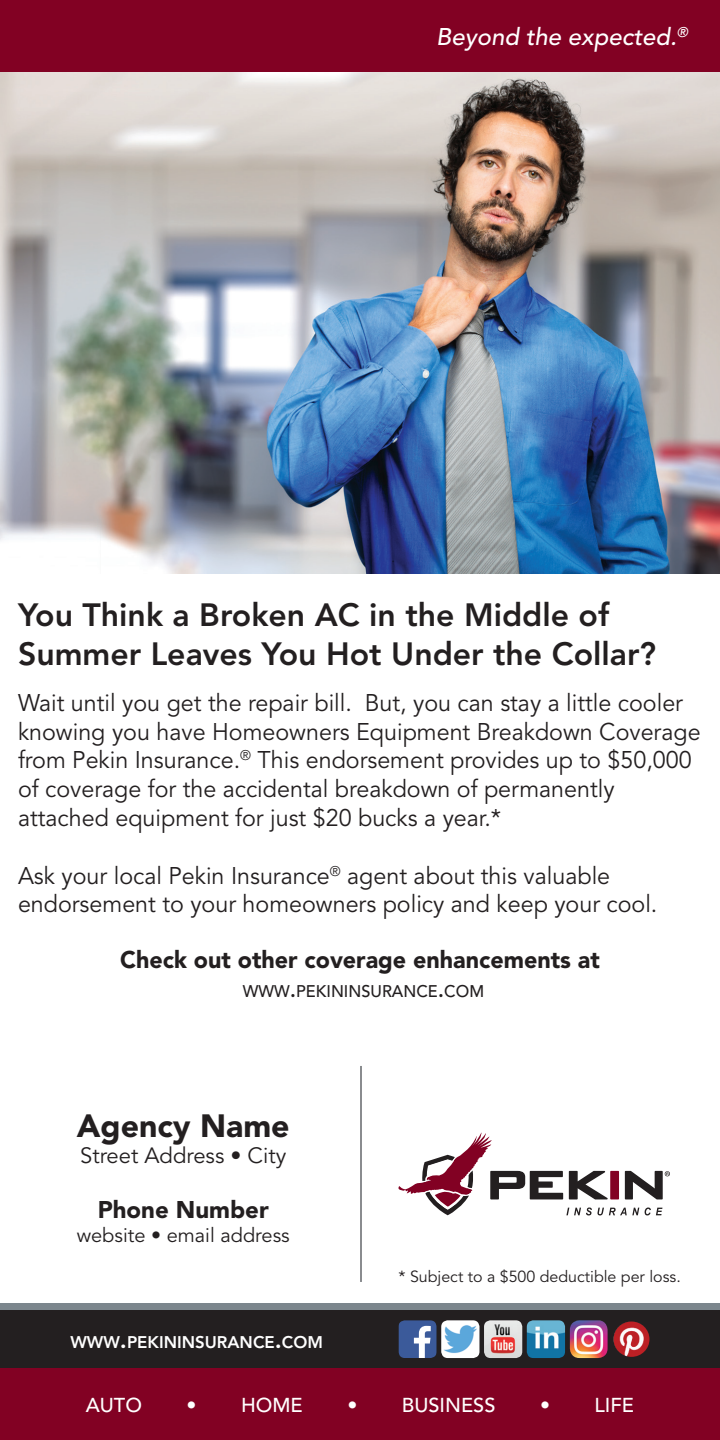
<style>
.page{position:relative;width:720px;height:1440px;background:#fff}
.page>*{position:absolute;margin:0;border:0;box-sizing:border-box;transform-origin:0 0}
.t1{font:800 32px/38.4px "Avenir LT Std";color:#231f20}
.t2{font:900 32px "Avenir LT Std";color:#231f20}
.t3{font:24px/28.8px "Avenir LT Std";color:#231f20}
.t4{font:900 24px "Avenir LT Std";color:#231f20}
.t5{font:italic 500 24px "Avenir LT Std";color:#fff}
.t6{font:22px "Avenir LT Std";color:#231f20}
.t7{font:500 20px "Avenir LT Std";color:#fff}
.t8{font:20px "Avenir LT Std";color:#231f20}
.t9{font:800 16.8px "Avenir LT Std";color:#fff}
.t10{font:500 16.8px "Avenir LT Std";color:#231f20}
.t11{font:16px "Avenir LT Std";color:#231f20}
.s1{font-size:24px}
</style>
<div class="page">
<div style="left:0;top:1303px;width:720px;height:7px;background:#7c868d"></div>
<div style="left:0;top:1368px;width:720px;height:72px;background:#820123"></div>
<div style="left:0;top:1310px;width:720px;height:58px;background:#231f20"></div>
<svg style="left:398px;top:1320px;width:39px;height:38px"></svg>
<img style="left:441px;top:1320px;width:38px;height:38px">
<img style="left:484px;top:1320px;width:38px;height:38px">
<img style="left:527px;top:1320px;width:38px;height:38px">
<img style="left:570px;top:1320px;width:38px;height:38px">
<img style="left:614px;top:1322px;width:35px;height:35px;border-radius:18px">
<div style="left:0;top:0;width:720px;height:72px;background:#820123"></div>
<img style="left:0;top:72px;width:720px;height:502px">
<svg style="left:398px;top:1132px;width:272px;height:83px"></svg>
<hr style="left:360px;top:1066px;width:2px;height:216px;background:#8a8c8f">
<p class="t5" style="left:436px;top:23px;width:253px">Beyond the expected.<sup>®</sup></p>
<h1 class="t1" style="left:18px;top:596px;width:640px">You Think a Broken AC in the Middle of<br>Summer Leaves You Hot Under the Collar?</h1>
<p class="t3" style="left:18px;top:689px;width:684px">Wait until you get the repair bill. But, you can stay a little cooler knowing you have Homeowners Equipment Breakdown Coverage from Pekin Insurance.<sup>®</sup> This endorsement provides up to $50,000 of coverage for the accidental breakdown of permanently attached equipment for just $20 bucks a year.*</p>
<p class="t3" style="left:18px;top:862px;width:641px">Ask your local Pekin Insurance<sup>®</sup> agent about this valuable endorsement to your homeowners policy and keep your cool.</p>
<p class="t4" style="left:120px;top:945px;width:481px">Check out other coverage enhancements at</p>
<p class="t10" style="left:243px;top:981px;width:243px">WWW<span class="s1">.</span>PEKININSURANCE<span class="s1">.</span>COM</p>
<h1 class="t2" style="left:77px;top:1106px;width:214px">Agency Name</h1>
<p class="t6" style="left:80px;top:1143px;width:208px">Street Address • City</p>
<p class="t4" style="left:98px;top:1195px;width:173px">Phone Number</p>
<p class="t8" style="left:77px;top:1224px;width:214px">website • email address</p>
<p class="t9" style="left:71px;top:1332px;width:254px">WWW<span class="s1">.</span>PEKININSURANCE<span class="s1">.</span>COM</p>
<p class="t11" style="left:398px;top:1267px;width:284px">* Subject to a $500 deductible per loss.</p>
<p class="t7" style="left:86px;top:1393px;width:58px">AUTO</p>
<p class="t7" style="left:187px;top:1393px;width:118px">• HOME</p>
<p class="t7" style="left:347px;top:1393px;width:150px">• BUSINESS</p>
<p class="t7" style="left:540px;top:1393px;width:96px">• LIFE</p>
</div>
